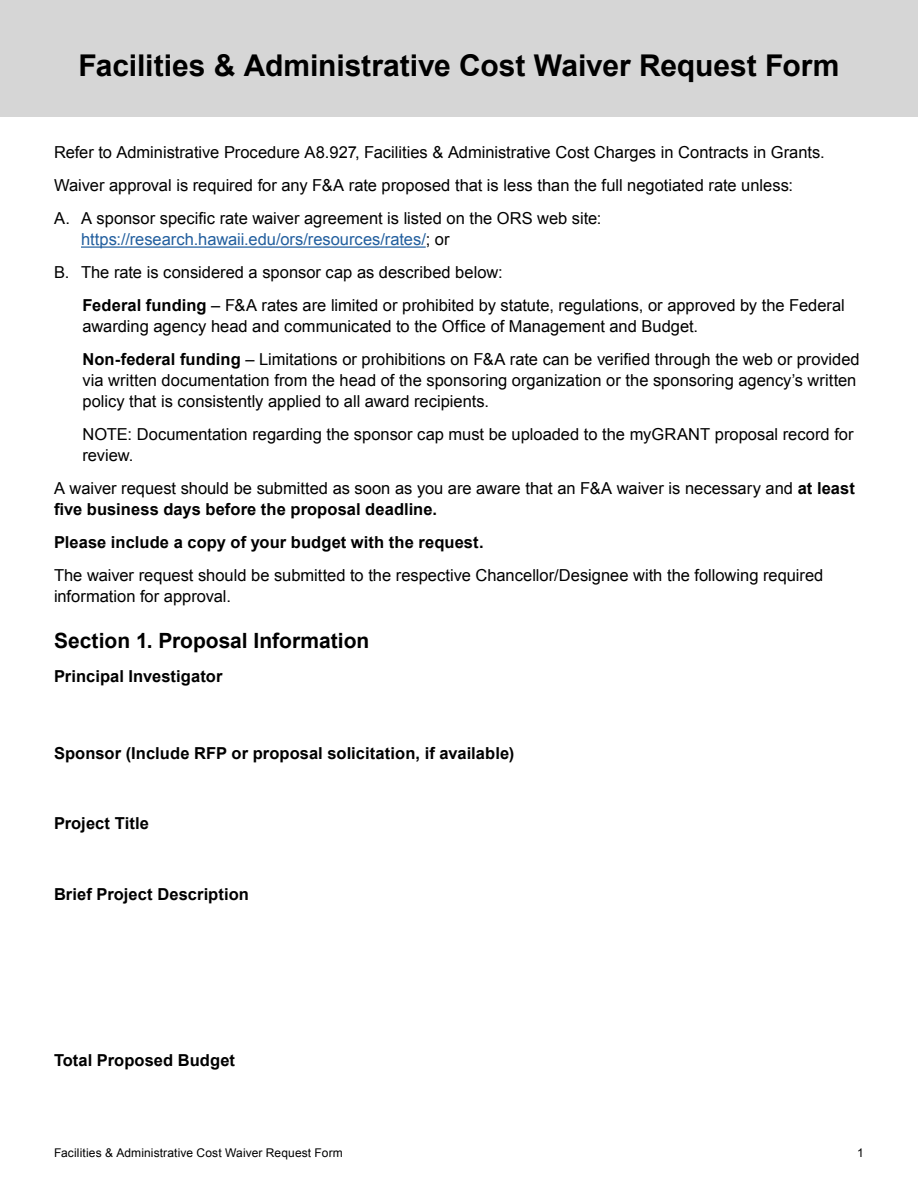
<style>
.page{position:relative;width:918px;height:1188px;background:#fff}
.page>*{position:absolute;margin:0;border:0;box-sizing:border-box;transform-origin:0 0}
.Head_-_main{font:700 30px "Arial";letter-spacing:-.005em;color:#000}
.Head_-_section{font:700 21px "Arial";color:#000}
.Body{font:16.5px/21px "Arial";color:#000}
.Alpha_list{font:16.5px/21px "Arial";color:#000}
.Form_Field_Labels{font:700 16.5px "Arial";letter-spacing:.005em;color:#000}
.Body-2{font:700 16.5px "Arial";letter-spacing:.005em;color:#000}
.t1{font:12px "Arial";letter-spacing:.01em;color:#000}
.s1{color:#215e9e}
.s2{font-weight:700}
</style>
<div class="page">
<div style="left:0;top:0;width:918px;height:117px;background:#d6d6d6"></div>
<hr style="left:81px;top:246px;width:345px;height:2px;background:#215e9e">
<h1 class="Head_-_main" style="left:79px;top:46px;width:762px">Facilities &amp; Administrative Cost Waiver Request Form</h1>
<p class="Body" style="left:54px;top:142px;width:772px">Refer to Administrative Procedure A8.927, Facilities &amp; Administrative Cost Charges in Contracts in Grants.</p>
<p class="Body" style="left:54px;top:175px;width:741px">Waiver approval is required for any F&amp;A rate proposed that is less than the full negotiated rate unless:</p>
<p class="Alpha_list" style="left:81px;top:208px;width:522px;text-indent:-27px">A. A sponsor specific rate waiver agreement is listed on the ORS web site: <span class="s1">https://research.hawaii.edu/ors/resources/rates/</span>; or</p>
<p class="Alpha_list" style="left:54px;top:262px;width:450px">B. The rate is considered a sponsor cap as described below:</p>
<p class="Body" style="left:82px;top:295px;width:764px"><span class="s2">Federal funding</span> – F&amp;A rates are limited or prohibited by statute, regulations, or approved by the Federal awarding agency head and communicated to the Office of Management and Budget.</p>
<p class="Body" style="left:82px;top:349px;width:779px"><span class="s2">Non-federal funding</span> – Limitations or prohibitions on F&amp;A rate can be verified through the web or provided via written documentation from the head of the sponsoring organization or the sponsoring agency’s written policy that is consistently applied to all award recipients.</p>
<p class="Body" style="left:82px;top:424px;width:773px">NOTE: Documentation regarding the sponsor cap must be uploaded to the myGRANT proposal record for review.</p>
<p class="Body" style="left:54px;top:478px;width:802px">A waiver request should be submitted as soon as you are aware that an F&amp;A waiver is necessary and <span class="s2">at least five business days before the proposal deadline.</span></p>
<p class="Body-2" style="left:54px;top:532px;width:431px">Please include a copy of your budget with the request.</p>
<p class="Body" style="left:54px;top:565px;width:771px">The waiver request should be submitted to the respective Chancellor/Designee with the following required information for approval.</p>
<h2 class="Head_-_section" style="left:54px;top:626px;width:317px">Section 1. Proposal Information</h2>
<p class="Form_Field_Labels" style="left:54px;top:666px;width:170px">Principal Investigator</p>
<p class="Form_Field_Labels" style="left:54px;top:743px;width:462px">Sponsor (Include RFP or proposal solicitation, if available)</p>
<p class="Form_Field_Labels" style="left:54px;top:812px;width:97px">Project Title</p>
<p class="Form_Field_Labels" style="left:54px;top:883px;width:197px">Brief Project Description</p>
<p class="Form_Field_Labels" style="left:54px;top:1049px;width:183px">Total Proposed Budget</p>
<p class="t1" style="left:54px;top:1145px;width:290px">Facilities &amp; Administrative Cost Waiver Request Form</p>
<p class="t1" style="left:857px;top:1145px;width:8px">1</p>
</div>
